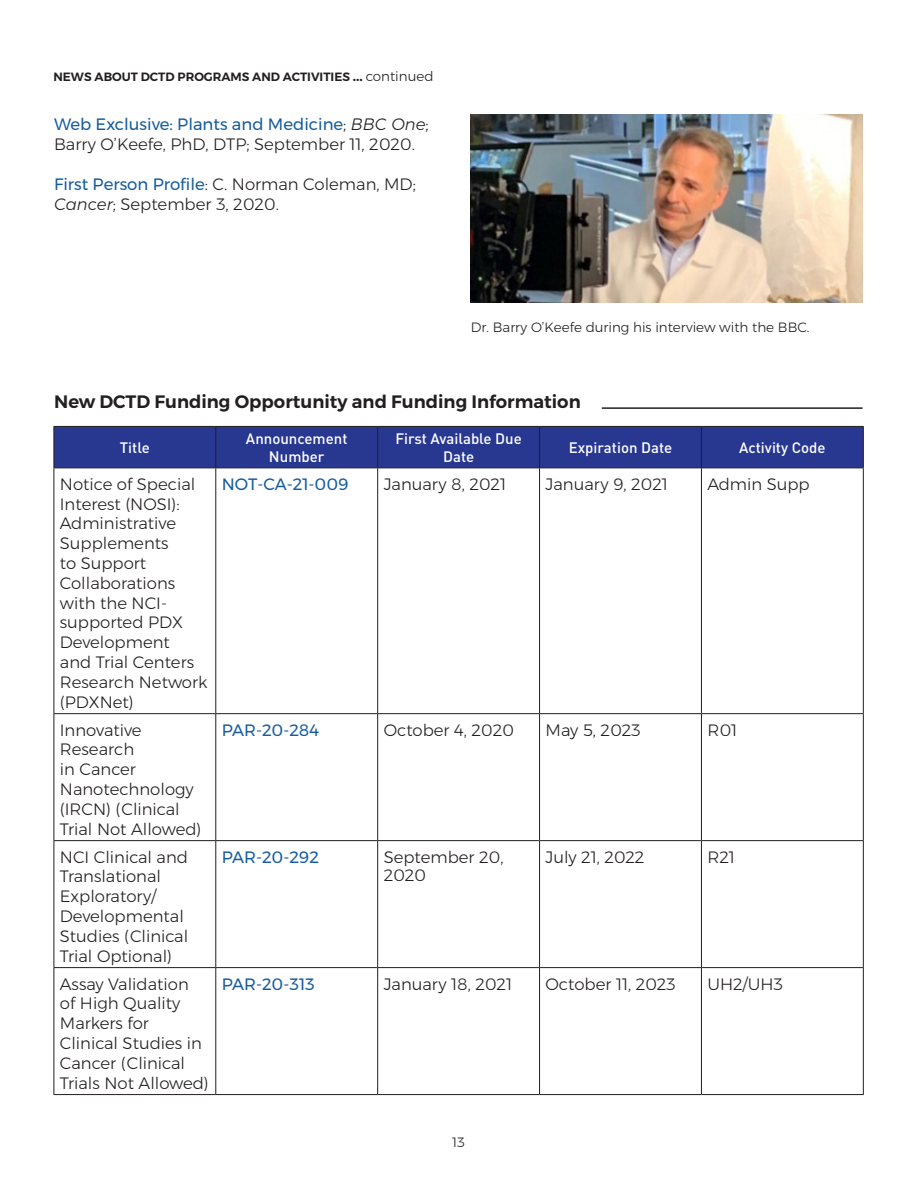
<style>
.page{position:relative;width:918px;height:1188px;background:#fff}
.page>*{position:absolute;margin:0;border:0;box-sizing:border-box;transform-origin:0 0}
.t1{font:600 18px "Montserrat";color:#231f20}
.t2{font:300 16.5px/19.8px "Montserrat";color:#231f20}
.t3{font:16.5px "Montserrat";color:#175d9e}
.t4{font:500 15px/18px "DIN Pro";color:#fff;text-align:center}
.t5{font:300 13.5px "Montserrat";color:#231f20}
.t6{font:600 12px "Montserrat";color:#231f20}
.s1{font-weight:700;font-size:13.5px}
.s2{font-weight:300;font-size:13.5px}
.s3{font-weight:400;color:#175d9e}
.s4{font-style:italic}
</style>
<div class="page">
<div style="left:55px;top:427px;width:808px;height:41px;background:#283890"></div>
<hr style="left:54px;top:426px;width:162px;height:1px;background:#231f20">
<hr style="left:54px;top:427px;width:1px;height:41px;background:#231f20">
<hr style="left:216px;top:426px;width:162px;height:1px;background:#231f20">
<hr style="left:215px;top:427px;width:1px;height:41px;background:#231f20">
<hr style="left:378px;top:426px;width:162px;height:1px;background:#231f20">
<hr style="left:377px;top:427px;width:1px;height:41px;background:#231f20">
<hr style="left:540px;top:426px;width:161px;height:1px;background:#231f20">
<hr style="left:539px;top:427px;width:1px;height:41px;background:#231f20">
<hr style="left:701px;top:426px;width:163px;height:1px;background:#231f20">
<hr style="left:701px;top:427px;width:1px;height:41px;background:#231f20">
<hr style="left:863px;top:427px;width:1px;height:41px;background:#231f20">
<hr style="left:54px;top:468px;width:162px;height:1px;background:#231f20">
<hr style="left:54px;top:468px;width:1px;height:245px;background:#231f20">
<hr style="left:216px;top:468px;width:162px;height:1px;background:#231f20">
<hr style="left:215px;top:468px;width:1px;height:245px;background:#231f20">
<hr style="left:378px;top:468px;width:162px;height:1px;background:#231f20">
<hr style="left:377px;top:468px;width:1px;height:245px;background:#231f20">
<hr style="left:540px;top:468px;width:161px;height:1px;background:#231f20">
<hr style="left:539px;top:468px;width:1px;height:245px;background:#231f20">
<hr style="left:701px;top:468px;width:163px;height:1px;background:#231f20">
<hr style="left:701px;top:468px;width:1px;height:245px;background:#231f20">
<hr style="left:863px;top:468px;width:1px;height:245px;background:#231f20">
<hr style="left:54px;top:713px;width:162px;height:1px;background:#231f20">
<hr style="left:54px;top:714px;width:1px;height:126px;background:#231f20">
<hr style="left:216px;top:713px;width:162px;height:1px;background:#231f20">
<hr style="left:215px;top:714px;width:1px;height:126px;background:#231f20">
<hr style="left:378px;top:713px;width:162px;height:1px;background:#231f20">
<hr style="left:377px;top:714px;width:1px;height:126px;background:#231f20">
<hr style="left:540px;top:713px;width:161px;height:1px;background:#231f20">
<hr style="left:539px;top:714px;width:1px;height:126px;background:#231f20">
<hr style="left:701px;top:713px;width:163px;height:1px;background:#231f20">
<hr style="left:701px;top:714px;width:1px;height:126px;background:#231f20">
<hr style="left:863px;top:714px;width:1px;height:126px;background:#231f20">
<hr style="left:54px;top:840px;width:162px;height:1px;background:#231f20">
<hr style="left:54px;top:841px;width:1px;height:126px;background:#231f20">
<hr style="left:216px;top:840px;width:162px;height:1px;background:#231f20">
<hr style="left:215px;top:841px;width:1px;height:126px;background:#231f20">
<hr style="left:378px;top:840px;width:162px;height:1px;background:#231f20">
<hr style="left:377px;top:841px;width:1px;height:126px;background:#231f20">
<hr style="left:540px;top:840px;width:161px;height:1px;background:#231f20">
<hr style="left:539px;top:841px;width:1px;height:126px;background:#231f20">
<hr style="left:701px;top:840px;width:163px;height:1px;background:#231f20">
<hr style="left:701px;top:841px;width:1px;height:126px;background:#231f20">
<hr style="left:863px;top:841px;width:1px;height:126px;background:#231f20">
<hr style="left:54px;top:967px;width:162px;height:1px;background:#231f20">
<hr style="left:54px;top:968px;width:1px;height:126px;background:#231f20">
<hr style="left:216px;top:967px;width:162px;height:1px;background:#231f20">
<hr style="left:215px;top:968px;width:1px;height:126px;background:#231f20">
<hr style="left:378px;top:967px;width:162px;height:1px;background:#231f20">
<hr style="left:377px;top:968px;width:1px;height:126px;background:#231f20">
<hr style="left:540px;top:967px;width:161px;height:1px;background:#231f20">
<hr style="left:539px;top:968px;width:1px;height:126px;background:#231f20">
<hr style="left:701px;top:967px;width:163px;height:1px;background:#231f20">
<hr style="left:701px;top:968px;width:1px;height:126px;background:#231f20">
<hr style="left:863px;top:968px;width:1px;height:126px;background:#231f20">
<hr style="left:54px;top:1094px;width:162px;height:1px;background:#231f20">
<hr style="left:216px;top:1094px;width:162px;height:1px;background:#231f20">
<hr style="left:378px;top:1094px;width:162px;height:1px;background:#231f20">
<hr style="left:540px;top:1094px;width:161px;height:1px;background:#231f20">
<hr style="left:701px;top:1094px;width:163px;height:1px;background:#231f20">
<hr style="left:602px;top:407px;width:261px;height:2px;background:#231f20">
<img style="left:471px;top:114px;width:392px;height:188px">
<p class="t6" style="left:54px;top:67px;width:381px">NEWS ABOUT DCTD PROGRAMS AND ACTIVITIES <span class="s1">...</span> <span class="s2">continued</span></p>
<p class="t2" style="left:54px;top:114px;width:376px"><span class="s3">Web Exclusive: Plants and Medicine</span>; <span class="s4">BBC One</span>;<br>Barry O’Keefe, PhD, DTP; September 11, 2020.</p>
<p class="t2" style="left:54px;top:174px;width:363px"><span class="s3">First Person Profile</span>: C. Norman Coleman, MD;<br><span class="s4">Cancer</span>; September 3, 2020.</p>
<p class="t5" style="left:471px;top:317px;width:340px">Dr. Barry O’Keefe during his interview with the BBC.</p>
<p class="t1" style="left:54px;top:388px;width:528px">New DCTD Funding Opportunity and Funding Information</p>
<p class="t4" style="left:120px;top:438px;width:31px">Title</p>
<p class="t4" style="left:395px;top:429px;width:128px">First Available Due<br>Date</p>
<p class="t4" style="left:569px;top:438px;width:105px">Expiration Date</p>
<p class="t4" style="left:739px;top:438px;width:88px">Activity Code</p>
<p class="t4" style="left:246px;top:429px;width:103px">Announcement</p>
<p class="t4" style="left:269px;top:447px;width:57px">Number</p>
<p class="t2" style="left:60px;top:474px;width:149px">Notice of Special<br>Interest (NOSI):<br>Administrative<br>Supplements<br>to Support<br>Collaborations with the NCI&shy;supported PDX<br>Development<br>and Trial Centers<br>Research Network (PDXNet)</p>
<p class="t3" style="left:222px;top:471px;width:128px">NOT-CA-21-009</p>
<p class="t2" style="left:384px;top:474px;width:124px">January 8, 2021</p>
<p class="t2" style="left:546px;top:474px;width:124px">January 9, 2021</p>
<p class="t2" style="left:707px;top:474px;width:104px">Admin Supp</p>
<p class="t2" style="left:60px;top:720px;width:143px">Innovative<br>Research<br>in Cancer<br>Nanotechnology (IRCN) (Clinical<br>Trial Not Allowed)</p>
<p class="t3" style="left:222px;top:717px;width:99px">PAR-20-284</p>
<p class="t2" style="left:384px;top:720px;width:132px">October 4, 2020</p>
<p class="t2" style="left:546px;top:720px;width:97px">May 5, 2023</p>
<p class="t2" style="left:707px;top:720px;width:31px">R01</p>
<p class="t2" style="left:60px;top:847px;width:130px">NCI Clinical and<br>Translational<br>Exploratory/<br>Developmental<br>Studies (Clinical<br>Trial Optional)</p>
<p class="t3" style="left:222px;top:844px;width:99px">PAR-20-292</p>
<p class="t2" style="left:384px;top:847px;width:121px;line-height:18.1px">September 20,<br>2020</p>
<p class="t2" style="left:546px;top:847px;width:100px">July 21, 2022</p>
<p class="t2" style="left:707px;top:847px;width:29px">R21</p>
<p class="t2" style="left:60px;top:974px;width:150px">Assay Validation<br>of High Quality<br>Markers for<br>Clinical Studies in<br>Cancer (Clinical<br>Trials Not Allowed)</p>
<p class="t3" style="left:222px;top:971px;width:95px">PAR-20-313</p>
<p class="t2" style="left:384px;top:974px;width:130px">January 18, 2021</p>
<p class="t2" style="left:546px;top:974px;width:132px">October 11, 2023</p>
<p class="t2" style="left:707px;top:974px;width:77px">UH2/UH3</p>
<p class="t5" style="left:452px;top:1132px;width:14px">13</p>
</div>
